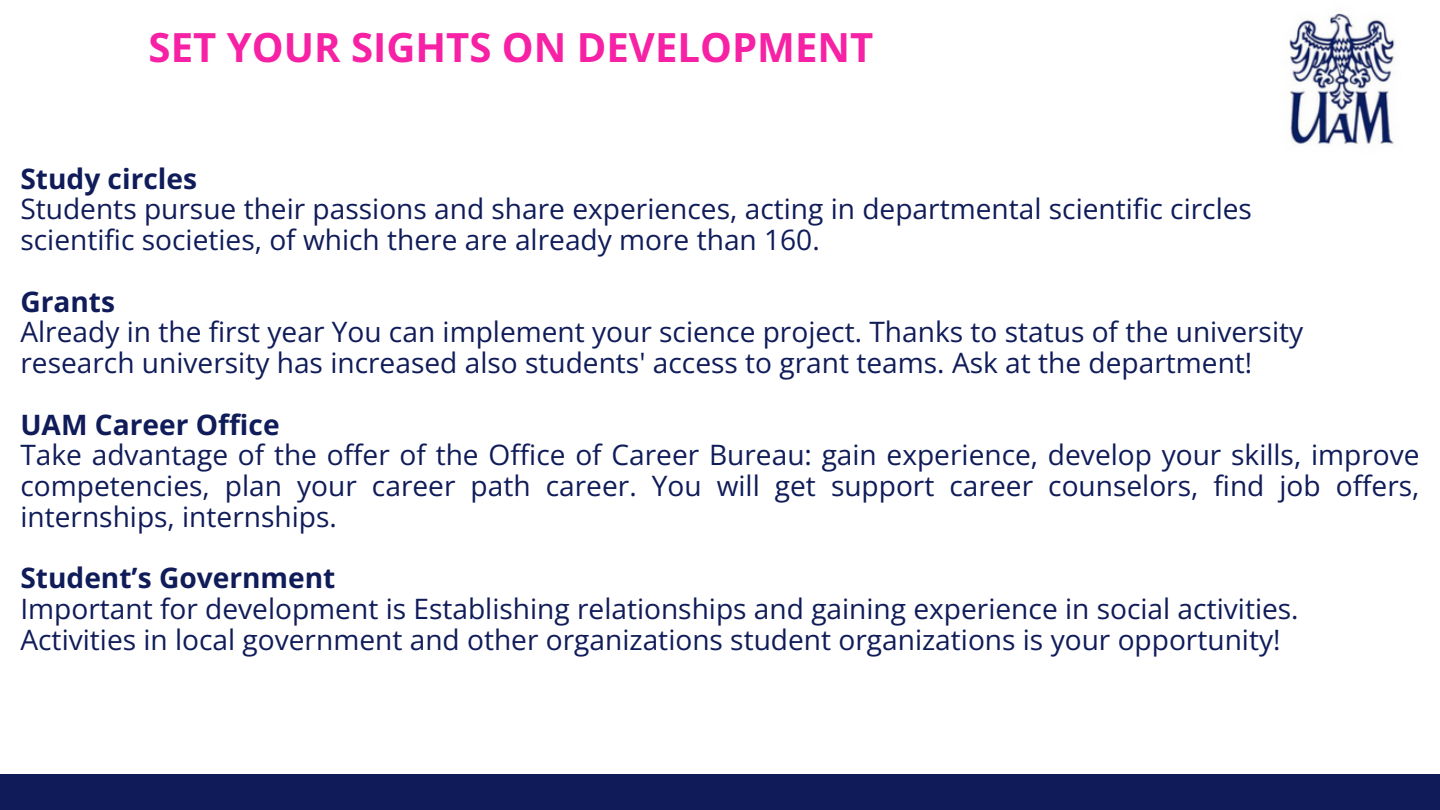
<style>
.page{position:relative;width:1440px;height:810px;background:#fff}
.page>*{position:absolute;margin:0;border:0;box-sizing:border-box;transform-origin:0 0}
.t1{font:700 40.1px "Open Sans";color:#f621a4}
.t2{font:28.1px/30.8px "Open Sans";color:#101c59;text-align:justify}
.t3{font:700 28.1px "Open Sans";color:#101c59}
</style>
<div class="page">
<img style="left:1289px;top:11px;width:106px;height:133px">
<div style="left:0;top:774px;width:1440px;height:36px;background:#101c59"></div>
<p class="t1" style="left:149px;top:19px;width:726px">SET YOUR SIGHTS ON DEVELOPMENT</p>
<p class="t3" style="left:20px;top:158px;width:178px">Study circles</p>
<p class="t2" style="left:20px;top:193px;width:1233px">Students pursue their passions and share experiences, acting in departmental scientific circles</p>
<p class="t2" style="left:20px;top:224px;width:801px">scientific societies, of which there are already more than 160.</p>
<p class="t3" style="left:20px;top:281px;width:96px">Grants</p>
<p class="t2" style="left:20px;top:316px;width:1284px">Already in the first year You can implement your science project. Thanks to status of the university</p>
<p class="t2" style="left:20px;top:347px;width:1233px">research university has increased also students' access to grant teams. Ask at the department!</p>
<p class="t3" style="left:20px;top:404px;width:261px">UAM Career Office</p>
<p class="t2" style="left:20px;top:439px;width:1401px">Take advantage of the offer of the Office of Career Bureau: gain experience, develop your skills, improve competencies, plan your career path career. You will get support career counselors, find job offers, internships, internships.</p>
<p class="t3" style="left:20px;top:558px;width:317px">Student’s Government</p>
<p class="t2" style="left:20px;top:593px;width:1280px">Important for development is Establishing relationships and gaining experience in social activities.</p>
<p class="t2" style="left:20px;top:623px;width:1262px">Activities in local government and other organizations student organizations is your opportunity!</p>
</div>
